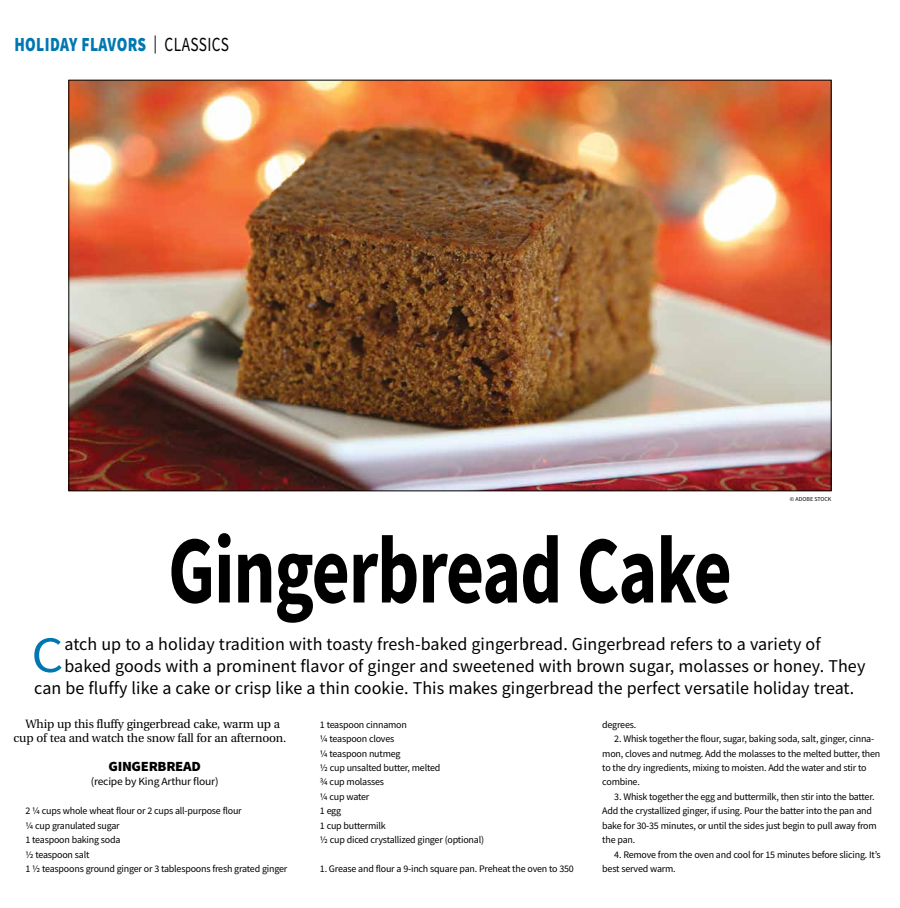
<style>
.page{position:relative;width:900px;height:908px;background:#fff}
.page>*{position:absolute;margin:0;border:0;box-sizing:border-box;transform-origin:0 0}
.t1{font:700 96px "Source Sans Pro";letter-spacing:-.015em;color:#000;scale:.77 1}
.t2{font:50.9px "Source Sans Pro";color:#0077b1;scale:1.1 1}
.t3{font:900 20px "Source Sans Pro";letter-spacing:.02em;color:#0077b1;scale:.77 1}
.t4{font:18px "Source Sans Pro";letter-spacing:.005em;color:#000}
.t5{font:900 14px "Source Sans Pro";letter-spacing:-.02em;color:#000;scale:1.05 1}
.t6{font:12px/14.4px "Utopia";letter-spacing:-.01em;color:#000;text-align:center}
.t7{font:11px "Source Sans Pro";letter-spacing:-.02em;color:#000;scale:1.05 1}
.t8{font:10px/14.4px "Source Sans Pro";letter-spacing:-.02em;color:#000}
.t9{font:6px "Source Sans Pro";color:#000}
.s1{font-weight:400;font-size:18px;color:#000}
.s2{font-weight:400;color:#000}
</style>
<div class="page">
<img style="left:71px;top:82px;width:758px;height:407px">
<h3 class="t3" style="left:14px;top:31px;width:280px">HOLIDAY FLAVORS <span class="s1">|</span> <span class="s2">CLASSICS</span></h3>
<h1 class="t1" style="left:168px;top:505px;width:734px">Gingerbread Cake</h1>
<p class="t9" style="left:790px;top:495px;width:43px">© ADOBE STOCK</p>
<h2 class="t2" style="left:31px;top:622px;width:31px">C</h2>
<h3 class="t4" style="left:64px;top:632px;width:758px">atch up to a holiday tradition with toasty fresh-baked gingerbread. Gingerbread refers to a variety of</h3>
<h3 class="t4" style="left:64px;top:654px;width:802px">baked goods with a prominent flavor of ginger and sweetened with brown sugar, molasses or honey. They</h3>
<h3 class="t4" style="left:34px;top:676px;width:822px">can be fluffy like a cake or crisp like a thin cookie. This makes gingerbread the perfect versatile holiday treat.</h3>
<p class="t6" style="left:14px;top:716px;width:274px">Whip up this fluffy gingerbread cake, warm up a cup of tea and watch the snow fall for an afternoon.</p>
<h3 class="t5" style="left:108px;top:756px;width:90px">GINGERBREAD</h3>
<p class="t7" style="left:91px;top:774px;width:123px">(recipe by King Arthur flour)</p>
<p class="t8" style="left:26px;top:803px;width:263px">2 ¼ cups whole wheat flour or 2 cups all-purpose flour<br>¼ cup granulated sugar<br>1 teaspoon baking soda<br>½ teaspoon salt<br>1 ½ teaspoons ground ginger or 3 tablespoons fresh grated ginger</p>
<p class="t8" style="left:320px;top:717px;width:166px">1 teaspoon cinnamon<br>¼ teaspoon cloves<br>¼ teaspoon nutmeg<br>½ cup unsalted butter, melted<br>¾ cup molasses<br>¼ cup water<br>1 egg<br>1 cup buttermilk<br>½ cup diced crystallized ginger (optional)</p>
<p class="t8" style="left:320px;top:861px;width:255px">1. Grease and flour a 9-inch square pan. Preheat the oven to 350</p>
<p class="t8" style="left:602px;top:717px;width:36px">degrees.</p>
<p class="t8" style="left:602px;top:731px;width:280px;text-indent:12px">2. Whisk together the flour, sugar, baking soda, salt, ginger, cinna&shy;mon, cloves and nutmeg. Add the molasses to the melted butter, then to the dry ingredients, mixing to moisten. Add the water and stir to combine.</p>
<p class="t8" style="left:602px;top:789px;width:276px;text-indent:12px">3. Whisk together the egg and buttermilk, then stir into the batter.<br>Add the crystallized ginger, if using. Pour the batter into the pan and bake for 30-35 minutes, or until the sides just begin to pull away from the pan.</p>
<p class="t8" style="left:602px;top:846px;width:280px;text-indent:12px">4. Remove from the oven and cool for 15 minutes before slicing. It’s best served warm.</p>
</div>
